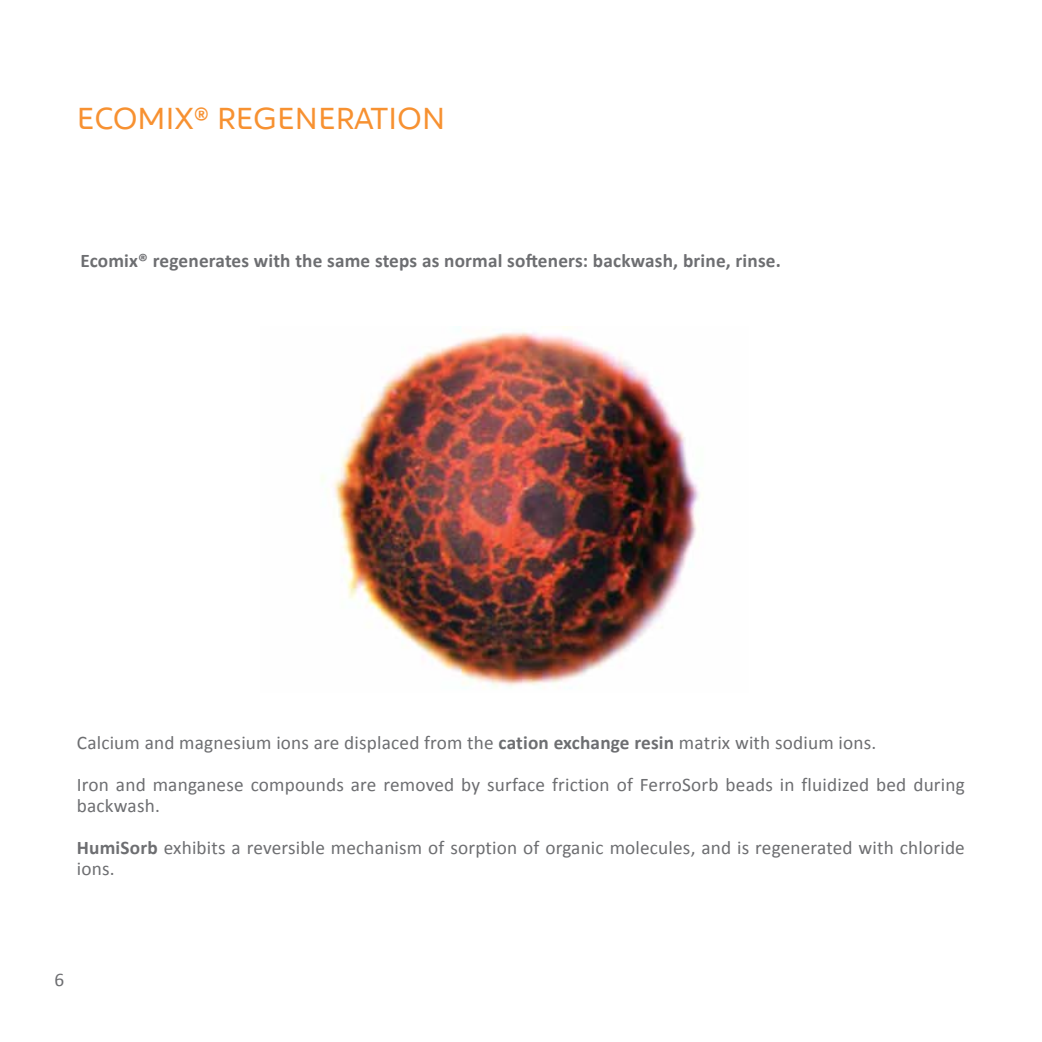
<style>
.page{position:relative;width:1042px;height:1042px;background:#fff}
.page>*{position:absolute;margin:0;border:0;box-sizing:border-box;transform-origin:0 0}
.t1{font:31.5px "Peugeot";letter-spacing:-.01em;color:#f79131}
.t2{font:19.25px/42px "Calibri";letter-spacing:.01em;color:#6d6e71}
.t3{font:700 19.25px "Calibri";letter-spacing:.01em;color:#6d6e71}
.s1{font-weight:700}
</style>
<div class="page">
<img style="left:321px;top:326px;width:378px;height:362px">
<h1 class="t1" style="left:77px;top:97px;width:370px">ECOMIX® REGENERATION</h1>
<p class="t3" style="left:80px;top:248px;width:702px">Ecomix® regenerates with the same steps as normal softeners: backwash, brine, rinse.</p>
<p class="t2" style="left:77px;top:722px;width:889px">Calcium and magnesium ions are displaced from the <span class="s1">cation exchange resin</span> matrix with sodium ions.<br>Iron and manganese compounds are removed by surface friction of FerroSorb beads in fluidized bed during</p>
<p class="t2" style="left:77px;top:785px;width:889px">backwash.<br><span class="s1">HumiSorb</span> exhibits a reversible mechanism of sorption of organic molecules, and is regenerated with chloride</p>
<p class="t2" style="left:77px;top:848px;width:39px">ions.</p>
<p class="t2" style="left:55px;top:958px;width:11px">6</p>
</div>
